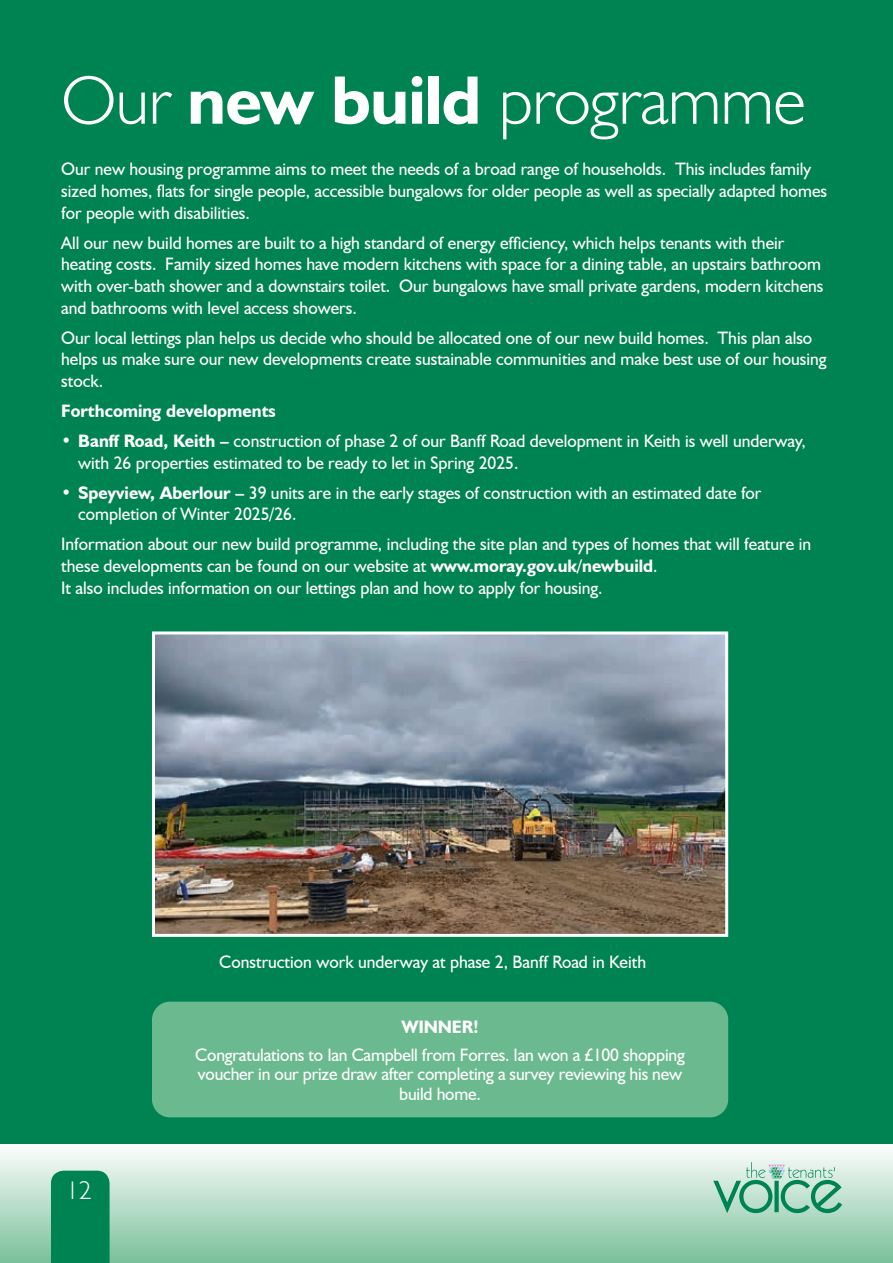
<style>
.page{position:relative;width:893px;height:1263px;background:#fff}
.page>*{position:absolute;margin:0;border:0;box-sizing:border-box;transform-origin:0 0}
.t1{font:300 69px "Humanist 521 BT";letter-spacing:-.01em;color:#fff}
.t2{font:300 25.5px "Humanist 521 BT";color:#fff}
.t3{font:18px/21.6px "Humanist 521 BT";color:#fff}
.t4{font:700 18px "Humanist 521 BT";color:#fff}
.s1{font-weight:700}
</style>
<div class="page">
<div style="left:0;top:1144px;width:893px;height:119px;background:linear-gradient(to bottom,#fdfefd,#7ac09a)"></div>
<svg style="left:713px;top:1162px;width:129px;height:51px;background:#9acdb7"></svg>
<div style="left:51px;top:1171px;width:59px;height:92px;background:#008353"></div>
<div style="left:0;top:0;width:893px;height:1144px;background:#008353"></div>
<img style="left:156px;top:635px;width:568px;height:298px">
<div style="left:152px;top:631px;width:576px;height:306px;border:3px solid #fff"></div>
<div style="left:152px;top:1002px;width:576px;height:115px;background:#6bb98f;border-radius:18px"></div>
<h1 class="t1" style="left:61px;top:58px;width:746px">Our <span class="s1">new build</span> programme</h1>
<p class="t3" style="left:61px;top:158px;width:767px">Our new housing programme aims to meet the needs of a broad range of households. This includes family sized homes, flats for single people, accessible bungalows for older people as well as specially adapted homes for people with disabilities.</p>
<p class="t3" style="left:61px;top:231px;width:764px">All our new build homes are built to a high standard of energy efficiency, which helps tenants with their heating costs. Family sized homes have modern kitchens with space for a dining table, an upstairs bathroom with over-bath shower and a downstairs toilet. Our bungalows have small private gardens, modern kitchens and bathrooms with level access showers.</p>
<p class="t3" style="left:61px;top:326px;width:767px">Our local lettings plan helps us decide who should be allocated one of our new build homes. This plan also helps us make sure our new developments create sustainable communities and make best use of our housing stock.</p>
<p class="t4" style="left:61px;top:400px;width:216px">Forthcoming developments</p>
<p class="t3" style="left:78px;top:430px;width:729px;text-indent:-17px"><span class="s1">• Banff Road, Keith –</span> construction of phase 2 of our Banff Road development in Keith is well underway, with 26 properties estimated to be ready to let in Spring 2025.</p>
<p class="t3" style="left:78px;top:481px;width:685px;text-indent:-17px"><span class="s1">• Speyview, Aberlour –</span> 39 units are in the early stages of construction with an estimated date for completion of Winter 2025/26.</p>
<p class="t3" style="left:61px;top:533px;width:751px">Information about our new build programme, including the site plan and types of homes that will feature in these developments can be found on our website at <span class="s1">www.moray.gov.uk/newbuild</span>.<br>It also includes information on our lettings plan and how to apply for housing.</p>
<p class="t3" style="left:219px;top:951px;width:428px">Construction work underway at phase 2, Banff Road in Keith</p>
<h2 class="t2" style="left:66px;top:1174px;width:27px">12</h2>
<p class="t4" style="left:401px;top:1015px;width:79px">WINNER!</p>
<p class="t3" style="left:195px;top:1044px;width:491px;line-height:19.5px;text-align:center">Congratulations to Ian Campbell from Forres. Ian won a £100 shopping voucher in our prize draw after completing a survey reviewing his new build home.</p>
</div>
